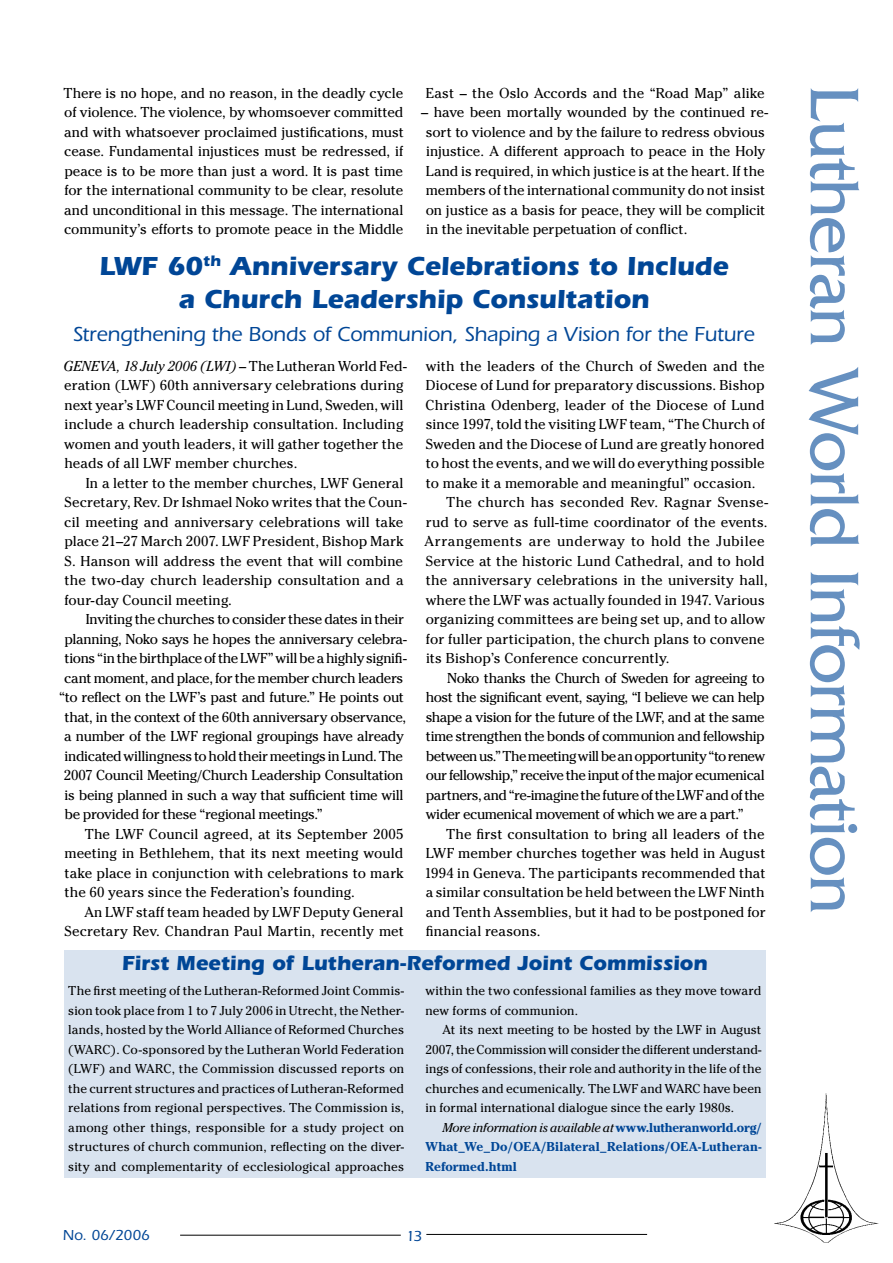
<style>
.page{position:relative;width:893px;height:1263px;background:#fff}
.page>*{position:absolute;margin:0;border:0;box-sizing:border-box;transform-origin:0 0}
.t1{font:72px "Friz Quadrata";letter-spacing:-.02em;color:#6690c0}
.t2{font:700 27px/33px "Itc Eras";letter-spacing:-.005em;color:#004696;text-align:center}
.t3{font:500 21px "Itc Eras";letter-spacing:-.005em;color:#004696}
.t4{font:700 21px "Itc Eras";letter-spacing:-.005em;color:#004696}
.t5{font:500 15px "Itc Eras";letter-spacing:-.005em;color:#004696}
.t6{font:14.25px/19.5px "Cheltenham";letter-spacing:-.005em;color:#000}
.t7{font:14.25px "Cheltenham";letter-spacing:-.025em;color:#000}
.t8{font:14.25px "Cheltenham";letter-spacing:-.035em;color:#000}
.t9{font:14.25px "Cheltenham";letter-spacing:-.04em;color:#000}
.t10{font:14.25px "Cheltenham";letter-spacing:-.03em;color:#000}
.t11{font:14.25px "Cheltenham";letter-spacing:.03em;color:#000}
.t12{font:14.25px "Cheltenham";letter-spacing:.015em;color:#000}
.t13{font:12.75px/19.5px "Cheltenham";letter-spacing:.005em;color:#000;text-align:justify}
.t14{font:700 12.75px/19.5px "Cheltenham";letter-spacing:.015em;color:#004696;text-align:justify}
.s1{font-style:italic}
.s2{font-weight:400;font-style:italic;color:#000}
</style>
<div class="page">
<hr style="left:180px;top:1235px;width:221px;height:1px;background:#000">
<hr style="left:426px;top:1234px;width:221px;height:1px;background:#000">
<img style="left:774px;top:1093px;width:105px;height:150px">
<div style="left:64px;top:951px;width:702px;height:227px;background:#d9e3ef"></div>
<p class="t6" style="left:426px;top:83px;width:340px">East – the Oslo Accords and the “Road Map” alike</p>
<p class="t6" style="left:426px;top:102px;width:344px;text-indent:-4px">– have been mortally wounded by the continued re&shy;sort to violence and by the failure to redress obvious injustice. A different approach to peace in the Holy Land is required, in which justice is at the heart. If the members of the international community do not insist on justice as a basis for peace, they will be complicit in the inevitable perpetuation of conflict.</p>
<h2 class="t2" style="left:99px;top:250px;width:631px">LWF 60<sup>th</sup> Anniversary Celebrations to Include a Church Leadership Consultation</h2>
<h3 class="t3" style="left:73px;top:322px;width:683px">Strengthening the Bonds of Communion, Shaping a Vision for the Future</h3>
<p class="t6" style="left:64px;top:356px;width:345px"><span class="s1">GENEVA, 18 July 2006 (LWI)</span> – The Lutheran World Fed&shy;eration (LWF) 60th anniversary celebrations during next year’s LWF Council meeting in Lund, Sweden, will include a church leadership consultation. Including women and youth leaders, it will gather together the heads of all LWF member churches.</p>
<p class="t6" style="left:64px;top:473px;width:344px;text-indent:22px">In a letter to the member churches, LWF General Secretary, Rev. Dr Ishmael Noko writes that the Coun&shy;cil meeting and anniversary celebrations will take place 21–27 March 2007. LWF President, Bishop Mark S. Hanson will address the event that will combine the two-day church leadership consultation and a four-day Council meeting.</p>
<p class="t7" style="left:86px;top:611px;width:320px">Inviting the churches to consider these dates in their</p>
<p class="t7" style="left:64px;top:630px;width:344px">planning, Noko says he hopes the anniversary celebra-</p>
<p class="t7" style="left:64px;top:650px;width:344px">tions “in the birthplace of the LWF” will be a highly signifi-</p>
<p class="t10" style="left:64px;top:669px;width:341px">cant moment, and place, for the member church leaders</p>
<p class="t7" style="left:59px;top:689px;width:346px">“to reflect on the LWF’s past and future.” He points out</p>
<p class="t6" style="left:64px;top:707px;width:343px">that, in the context of the 60th anniversary observance,</p>
<p class="t10" style="left:64px;top:728px;width:341px">a number of the LWF regional groupings have already</p>
<p class="t7" style="left:65px;top:747px;width:340px">indicated willingness to hold their meetings in Lund. The</p>
<p class="t7" style="left:64px;top:767px;width:341px">2007 Council Meeting/Church Leadership Consultation</p>
<p class="t7" style="left:65px;top:786px;width:340px">is being planned in such a way that sufficient time will</p>
<p class="t7" style="left:64px;top:806px;width:260px">be provided for these “regional meetings.”</p>
<p class="t6" style="left:85px;top:824px;width:320px">The LWF Council agreed, at its September 2005</p>
<p class="t6" style="left:64px;top:843px;width:340px">meeting in Bethlehem, that its next meeting would</p>
<p class="t6" style="left:64px;top:863px;width:341px">take place in conjunction with celebrations to mark</p>
<p class="t6" style="left:64px;top:882px;width:292px">the 60 years since the Federation’s founding.</p>
<p class="t6" style="left:84px;top:902px;width:320px">An LWF staff team headed by LWF Deputy General</p>
<p class="t6" style="left:65px;top:921px;width:341px">Secretary Rev. Chandran Paul Martin, recently met</p>
<p class="t6" style="left:64px;top:83px;width:341px">There is no hope, and no reason, in the deadly cycle</p>
<h1 class="t1" style="left:874px;top:85px;width:830px;rotate:90deg">Lutheran World Information</h1>
<p class="t6" style="left:64px;top:102px;width:341px;text-align:justify">of violence. The violence, by whomsoever committed and with whatsoever proclaimed justifications, must cease. Fundamental injustices must be redressed, if peace is to be more than just a word. It is past time for the international community to be clear, resolute and unconditional in this message. The international community’s efforts to promote peace in the Middle</p>
<p class="t6" style="left:426px;top:356px;width:340px">with the leaders of the Church of Sweden and the</p>
<p class="t6" style="left:426px;top:375px;width:340px">Diocese of Lund for preparatory discussions. Bishop</p>
<p class="t6" style="left:426px;top:395px;width:341px">Christina Odenberg, leader of the Diocese of Lund</p>
<p class="t6" style="left:426px;top:414px;width:341px">since 1997, told the visiting LWF team, “The Church of</p>
<p class="t6" style="left:426px;top:434px;width:340px">Sweden and the Diocese of Lund are greatly honored</p>
<p class="t6" style="left:426px;top:453px;width:340px">to host the events, and we will do everything possible</p>
<p class="t6" style="left:426px;top:473px;width:331px">to make it a memorable and meaningful” occasion.</p>
<p class="t12" style="left:446px;top:494px;width:323px">The church has seconded Rev. Ragnar Svense-</p>
<p class="t6" style="left:426px;top:512px;width:343px">rud to serve as full-time coordinator of the events.</p>
<p class="t11" style="left:425px;top:533px;width:341px">Arrangements are underway to hold the Jubilee</p>
<p class="t6" style="left:426px;top:551px;width:340px">Service at the historic Lund Cathedral, and to hold</p>
<p class="t6" style="left:426px;top:570px;width:343px">the anniversary celebrations in the university hall,</p>
<p class="t6" style="left:426px;top:590px;width:341px">where the LWF was actually founded in 1947. Various</p>
<p class="t6" style="left:426px;top:609px;width:341px">organizing committees are being set up, and to allow</p>
<p class="t6" style="left:426px;top:629px;width:340px">for fuller participation, the church plans to convene</p>
<p class="t6" style="left:426px;top:648px;width:245px">its Bishop’s Conference concurrently.</p>
<p class="t8" style="left:447px;top:669px;width:319px">Noko thanks the Church of Sweden for agreeing to</p>
<p class="t8" style="left:426px;top:689px;width:340px">host the significant event, saying, “I believe we can help</p>
<p class="t9" style="left:426px;top:708px;width:340px">shape a vision for the future of the LWF, and at the same</p>
<p class="t8" style="left:426px;top:728px;width:340px">time strengthen the bonds of communion and fellowship</p>
<p class="t9" style="left:426px;top:747px;width:341px">between us.” The meeting will be an opportunity “to renew</p>
<p class="t9" style="left:426px;top:767px;width:341px">our fellowship,” receive the input of the major ecumenical</p>
<p class="t8" style="left:426px;top:786px;width:340px">partners, and “re-imagine the future of the LWF and of the</p>
<p class="t8" style="left:426px;top:806px;width:319px">wider ecumenical movement of which we are a part.”</p>
<p class="t6" style="left:446px;top:824px;width:320px">The first consultation to bring all leaders of the</p>
<p class="t6" style="left:426px;top:843px;width:341px">LWF member churches together was held in August</p>
<p class="t6" style="left:424px;top:863px;width:343px">1994 in Geneva. The participants recommended that</p>
<p class="t6" style="left:426px;top:882px;width:341px">a similar consultation be held between the LWF Ninth</p>
<p class="t6" style="left:426px;top:902px;width:342px">and Tenth Assemblies, but it had to be postponed for</p>
<p class="t6" style="left:426px;top:921px;width:116px">financial reasons.</p>
<h3 class="t4" style="left:122px;top:951px;width:587px">First Meeting of Lutheran-Reformed Joint Commission</h3>
<p class="t13" style="left:68px;top:981px;width:337px">The first meeting of the Lutheran-Reformed Joint Commis&shy;sion took place from 1 to 7 July 2006 in Utrecht, the Nether&shy;lands, hosted by the World Alliance of Reformed Churches (WARC). Co-sponsored by the Lutheran World Federation (LWF) and WARC, the Commission discussed reports on the current structures and practices of Lutheran-Reformed relations from regional perspectives. The Commission is, among other things, responsible for a study project on structures of church communion, reflecting on the diver&shy;sity and complementarity of ecclesiological approaches</p>
<p class="t13" style="left:425px;top:981px;width:337px">within the two confessional families as they move toward new forms of communion.</p>
<p class="t13" style="left:425px;top:1020px;width:337px;text-indent:17px">At its next meeting to be hosted by the LWF in August 2007, the Commission will consider the different understand&shy;ings of confessions, their role and authority in the life of the churches and ecumenically. The LWF and WARC have been in formal international dialogue since the early 1980s.</p>
<p class="t14" style="left:425px;top:1117px;width:337px;text-indent:17px"><span class="s2">More information is available at</span> www.lutheranworld.org/ What_We_Do/OEA/Bilateral_Relations/OEA-Lutheran-Reformed.html</p>
<p class="t5" style="left:63px;top:1227px;width:89px">No. 06/2006</p>
<p class="t5" style="left:406px;top:1227px;width:16px">13</p>
</div>
